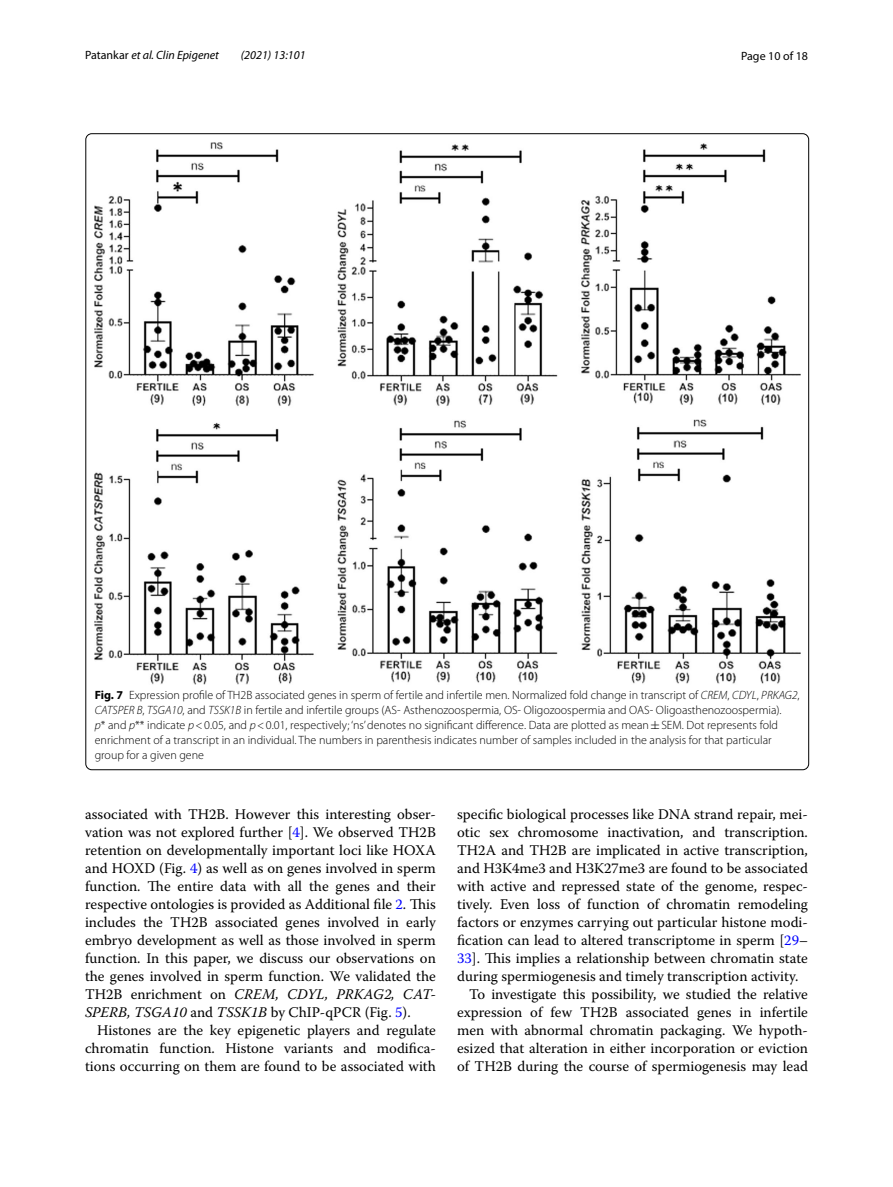
<style>
.page{position:relative;width:893px;height:1187px;background:#fff}
.page>*{position:absolute;margin:0;border:0;box-sizing:border-box;transform-origin:0 0}
.t1{font:14.7px/18px "Warnock Pro";color:#000;text-align:justify}
.t2{font:300 12px/15px "Myriad Pro";color:#000}
.t3{font:italic 12px "Myriad Pro";color:#000}
.t4{font:12px "Myriad Pro";color:#000}
.s1{font-style:normal}
.s2{font-weight:700}
.s3{font-style:italic}
.s4{font-family:"MTSY";font-weight:400}
.s5{color:#00f}
</style>
<div class="page">
<img style="left:94px;top:143px;width:706px;height:541px">
<p class="t3" style="left:85px;top:48px;width:136px"><span class="s1">Patankar</span> et al. Clin Epigenet</p>
<p class="t3" style="left:241px;top:48px;width:66px">(2021) 13:101</p>
<p class="t4" style="left:741px;top:48px;width:68px">Page 10 of 18</p>
<p class="t2" style="left:95px;top:688px;width:706px"><span class="s2">Fig. 7</span> Expression profile of TH2B associated genes in sperm of fertile and infertile men. Normalized fold change in transcript of <span class="s3">CREM</span>, <span class="s3">CDYL</span>, <span class="s3">PRKAG2</span>, <span class="s3">CATSPER B</span>, <span class="s3">TSGA10</span>, and <span class="s3">TSSK1B</span> in fertile and infertile groups (AS- Asthenozoospermia, OS- Oligozoospermia and OAS- Oligoasthenozoospermia).<br><span class="s3">p</span>* and <span class="s3">p</span>** indicate <span class="s3">p</span>&lt;0.05, and <span class="s3">p</span>&lt;0.01, respectively; ‘ns’ denotes no significant difference. Data are plotted as mean<span class="s4">±</span>SEM. Dot represents fold enrichment of a transcript in an individual. The numbers in parenthesis indicates number of samples included in the analysis for that particular group for a given gene</p>
<p class="t1" style="left:85px;top:804px;width:352px">associated with TH2B. However this interesting obser&shy;vation was not explored further [<span class="s5">4</span>]. We observed TH2B retention on developmentally important loci like HOXA and HOXD (Fig. <span class="s5">4</span>) as well as on genes involved in sperm function. The entire data with all the genes and their respective ontologies is provided as Additional file <span class="s5">2</span>. This includes the TH2B associated genes involved in early embryo development as well as those involved in sperm function. In this paper, we discuss our observations on the genes involved in sperm function. We validated the TH2B enrichment on <span class="s3">CREM, CDYL, PRKAG2, CAT-SPERB, TSGA10</span> and <span class="s3">TSSK1B</span> by ChIP-qPCR (Fig. <span class="s5">5</span>).</p>
<p class="t1" style="left:85px;top:1020px;width:352px;text-indent:12px">Histones are the key epigenetic players and regulate chromatin function. Histone variants and modifica&shy;tions occurring on them are found to be associated with</p>
<p class="t1" style="left:457px;top:804px;width:352px">specific biological processes like DNA strand repair, mei-</p>
<p class="t1" style="left:457px;top:822px;width:352px">otic sex chromosome inactivation, and transcription.</p>
<p class="t1" style="left:457px;top:840px;width:352px">TH2A and TH2B are implicated in active transcription,</p>
<p class="t1" style="left:457px;top:858px;width:352px">and H3K4me3 and H3K27me3 are found to be associated</p>
<p class="t1" style="left:457px;top:876px;width:352px">with active and repressed state of the genome, respec-</p>
<p class="t1" style="left:457px;top:894px;width:352px">tively. Even loss of function of chromatin remodeling</p>
<p class="t1" style="left:457px;top:912px;width:352px">factors or enzymes carrying out particular histone modi-</p>
<p class="t1" style="left:457px;top:930px;width:352px">fication can lead to altered transcriptome in sperm [<span class="s5">29</span>–</p>
<p class="t1" style="left:457px;top:948px;width:352px"><span class="s5">33</span>]. This implies a relationship between chromatin state</p>
<p class="t1" style="left:457px;top:966px;width:343px">during spermiogenesis and timely transcription activity.</p>
<p class="t1" style="left:469px;top:984px;width:340px">To investigate this possibility, we studied the relative</p>
<p class="t1" style="left:457px;top:1002px;width:352px">expression of few TH2B associated genes in infertile</p>
<p class="t1" style="left:457px;top:1020px;width:352px">men with abnormal chromatin packaging. We hypoth-</p>
<p class="t1" style="left:457px;top:1038px;width:352px">esized that alteration in either incorporation or eviction</p>
<p class="t1" style="left:457px;top:1056px;width:352px">of TH2B during the course of spermiogenesis may lead</p>
</div>
